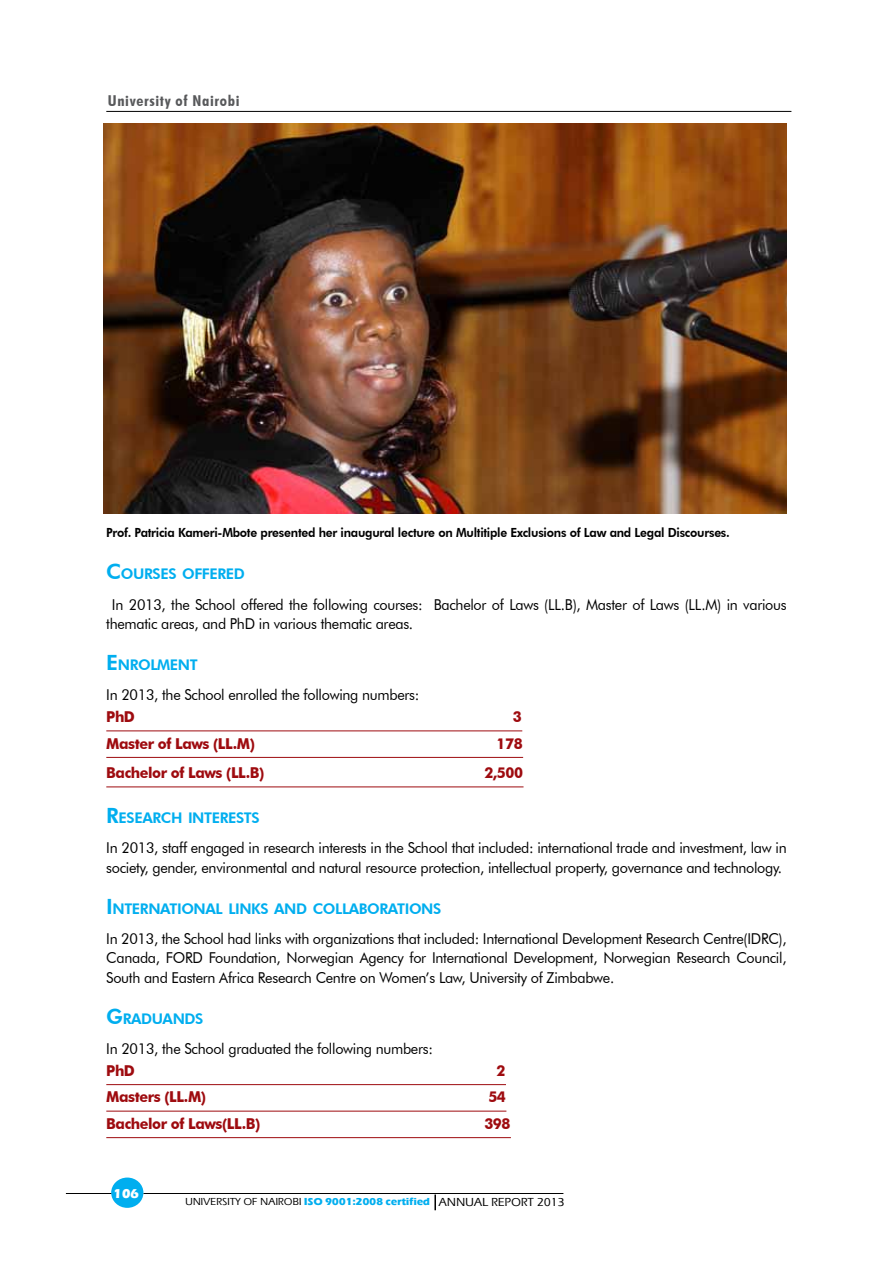
<style>
.page{position:relative;width:893px;height:1263px;background:#fff}
.page>*{position:absolute;margin:0;border:0;box-sizing:border-box;transform-origin:0 0}
.t1{font:15px/19.5px "Futura BT";letter-spacing:-.02em;color:#000;scale:.96 1}
.t2{font:700 15px "Futura BT";letter-spacing:-.03em;color:#9e0b0f;scale:.96 1}
.t3{font:700 condensed 15px "Futura BT";letter-spacing:.04em;color:#58595b;scale:1.08 1}
.t4{font:800 14.7px "Futura BT";letter-spacing:-.03em;color:#00aeef}
.t5{font:700 13.5px "Eras IT Cby BT";color:#fff}
.t6{font:800 12.6px "Futura BT";letter-spacing:-.02em;color:#000;scale:.95 1}
.t7{font:700 10.5px "Eras ITC";color:#00aeef}
.s1{font-size:21px}
.s2{font-weight:500;color:#000}
.s3{font-weight:500;font-size:12px;color:#000}
</style>
<div class="page">
<hr style="left:106px;top:111px;width:685px;height:1px;background:#000">
<div style="left:111px;top:1177px;width:32px;height:31px;background:#00aeef;border-radius:50%"></div>
<hr style="left:144px;top:1193px;width:419px;height:1px;background:#000">
<hr style="left:66px;top:1193px;width:45px;height:1px;background:#000">
<svg style="left:434px;top:1194px;width:2px;height:16px"></svg>
<hr style="left:106px;top:731px;width:416px;height:1px;background:#9e0b0f">
<hr style="left:106px;top:757px;width:417px;height:1px;background:#9e0b0f">
<hr style="left:106px;top:787px;width:417px;height:1px;background:#9e0b0f">
<hr style="left:106px;top:1084px;width:400px;height:1px;background:#9e0b0f">
<hr style="left:106px;top:1111px;width:400px;height:1px;background:#9e0b0f">
<hr style="left:106px;top:1137px;width:405px;height:1px;background:#9e0b0f">
<img style="left:103px;top:123px;width:684px;height:390px">
<p class="t3" style="left:108px;top:92px;width:123px">University of Nairobi</p>
<p class="t6" style="left:106px;top:525px;width:658px">Prof. Patricia Kameri-Mbote presented her inaugural lecture on Multitiple Exclusions of Law and Legal Discourses.</p>
<p class="t4" style="left:106px;top:565px;width:140px"><span class="s1">C</span>OURSES OFFERED</p>
<p class="t1" style="left:106px;top:594px;width:710px;text-indent:6px">In 2013, the School offered the following courses: Bachelor of Laws (LL.B), Master of Laws (LL.M) in various thematic areas, and PhD in various thematic areas.</p>
<p class="t4" style="left:106px;top:656px;width:93px"><span class="s1">E</span>NROLMENT</p>
<p class="t1" style="left:106px;top:685px;width:328px">In 2013, the School enrolled the following numbers:</p>
<p class="t2" style="left:106px;top:708px;width:31px">PhD</p>
<p class="t2" style="left:513px;top:708px;width:11px">3</p>
<p class="t2" style="left:106px;top:734px;width:156px">Master of Laws (LL .M)</p>
<p class="t2" style="left:497px;top:734px;width:29px">178</p>
<p class="t2" style="left:106px;top:764px;width:166px">Bachelor of Laws (LL.B)</p>
<p class="t2" style="left:484px;top:764px;width:42px">2,500</p>
<p class="t4" style="left:106px;top:809px;width:155px"><span class="s1">R</span>ESEARCH INTERESTS</p>
<p class="t1" style="left:106px;top:838px;width:710px">In 2013, staff engaged in research interests in the School that included: international trade and investment, law in society, gender, environmental and natural resource protection, intellectual property, governance and technology.</p>
<p class="t4" style="left:106px;top:899px;width:337px"><span class="s1">I</span> NTERNATIONAL LINKS AND COLLABORATIONS</p>
<p class="t1" style="left:106px;top:928px;width:710px;text-align:justify">In 2013, the School had links with organizations that included: International Development Research Centre(IDRC), Canada, FORD Foundation, Norwegian Agency for International Development, Norwegian Research Council, South and Eastern Africa Research Centre on Women’s Law, University of Zimbabwe.</p>
<p class="t4" style="left:106px;top:1009px;width:99px"><span class="s1">G</span>RADUANDS</p>
<p class="t1" style="left:106px;top:1038px;width:342px">In 2013, the School graduated the following numbers:</p>
<p class="t2" style="left:106px;top:1061px;width:31px">PhD</p>
<p class="t2" style="left:497px;top:1061px;width:11px">2</p>
<p class="t2" style="left:106px;top:1088px;width:105px">Masters (LL.M)</p>
<p class="t2" style="left:488px;top:1088px;width:20px">54</p>
<p class="t2" style="left:106px;top:1114px;width:162px">Bachelor of Laws(LL.B)</p>
<p class="t2" style="left:484px;top:1114px;width:29px">398</p>
<p class="t5" style="left:114px;top:1185px;width:27px">106</p>
<p class="t7" style="left:185px;top:1195px;width:381px"><span class="s2">UNIVERSITY OF NAIROBI</span> ISO 9001:2008 certified <span class="s3">ANNUAL REPORT 2013</span></p>
</div>
